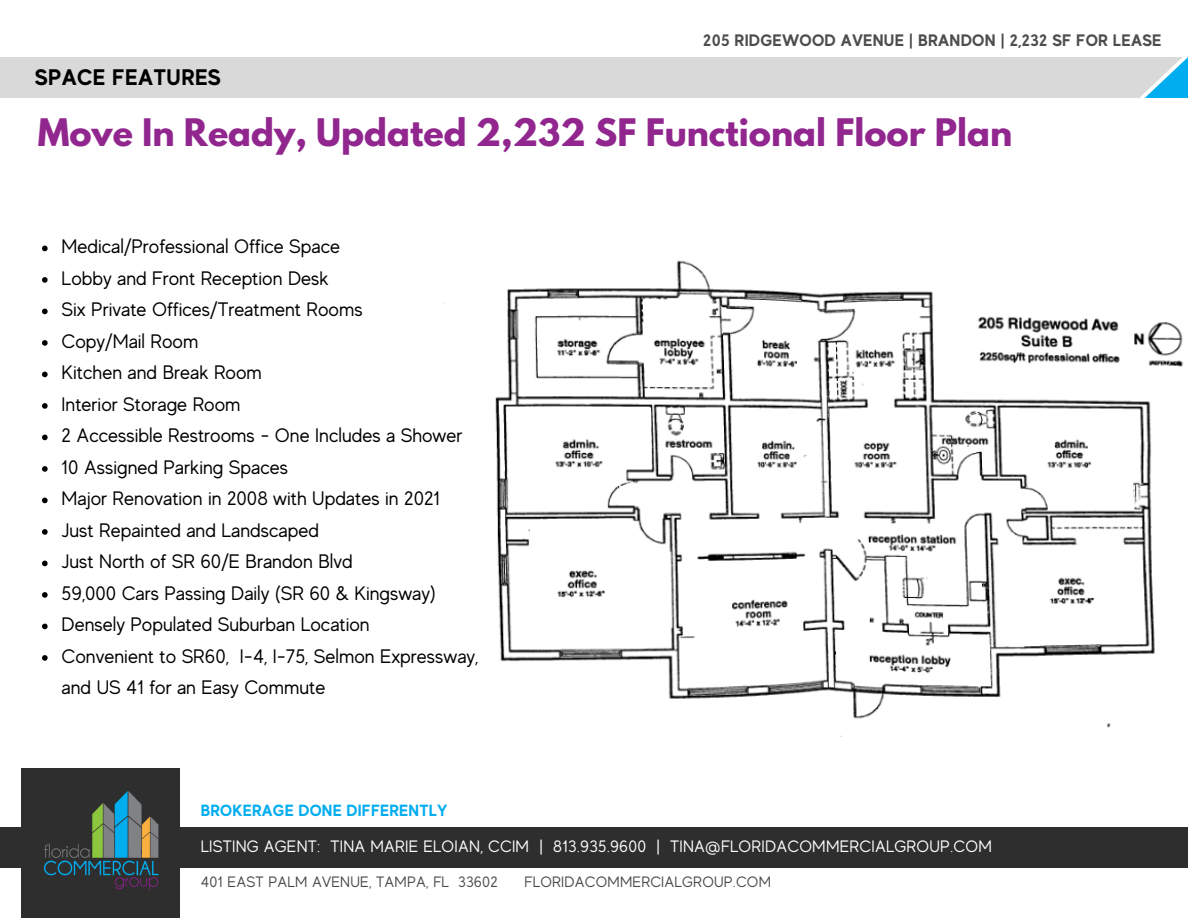
<style>
.page{position:relative;width:1188px;height:918px;background:#fff}
.page>*{position:absolute;margin:0;border:0;box-sizing:border-box;transform-origin:0 0}
.t1{font:700 33.6px "League Spartan";color:#91268f}
.t2{font:700 22.5px "MADE Evolve Sans";letter-spacing:.02em;color:#000}
.t3{font:19.5px/31.5px "MADE Evolve Sans";color:#000}
.t4{font:700 16.65px "MADE Evolve Sans";letter-spacing:.015em;color:#4d4d4d}
.t5{font:16.5px "MADE Evolve Sans";letter-spacing:.015em;color:#fff}
.t6{font:700 16.2px "MADE Evolve Sans";letter-spacing:.015em;color:#00adef}
.t7{font:15px "MADE Evolve Sans";letter-spacing:.015em;color:#484849}
</style>
<div class="page">
<div style="left:22px;top:768px;width:158px;height:150px;background:#2f2e2e"></div>
<div style="left:0;top:828px;width:1188px;height:40px;background:#2f2e2e"></div>
<img style="left:44px;top:791px;width:115px;height:99px">
<div style="left:0;top:58px;width:1188px;height:40px;background:#d9d9d9"></div>
<svg style="left:1139px;top:57px;width:6px;height:41px"></svg>
<svg style="left:1145px;top:57px;width:43px;height:41px"></svg>
<img style="left:444px;top:260px;width:739px;height:477px">
<svg style="left:42px;top:246px;width:6px;height:5px"></svg>
<svg style="left:42px;top:277px;width:6px;height:6px"></svg>
<svg style="left:42px;top:309px;width:6px;height:5px"></svg>
<svg style="left:42px;top:340px;width:6px;height:6px"></svg>
<svg style="left:42px;top:372px;width:6px;height:5px"></svg>
<svg style="left:42px;top:403px;width:6px;height:6px"></svg>
<svg style="left:42px;top:435px;width:6px;height:5px"></svg>
<svg style="left:42px;top:466px;width:6px;height:6px"></svg>
<svg style="left:42px;top:498px;width:6px;height:5px"></svg>
<svg style="left:42px;top:529px;width:6px;height:6px"></svg>
<svg style="left:42px;top:561px;width:6px;height:5px"></svg>
<svg style="left:42px;top:592px;width:6px;height:6px"></svg>
<svg style="left:42px;top:624px;width:6px;height:5px"></svg>
<svg style="left:42px;top:655px;width:6px;height:6px"></svg>
<p class="t2" style="left:35px;top:64px;width:188px">SPACE FEATURES</p>
<p class="t4" style="left:703px;top:31px;width:460px">205 RIDGEWOOD AVENUE | BRANDON | 2,232 SF FOR LEASE</p>
<p class="t1" style="left:38px;top:116px;width:976px">Move In Ready, Updated 2,232 SF Functional Floor Plan</p>
<p class="t3" style="left:62px;top:231px;width:280px">Medical/Professional Office Space</p>
<p class="t3" style="left:62px;top:263px;width:269px">Lobby and Front Reception Desk</p>
<p class="t3" style="left:62px;top:294px;width:303px">Six Private Offices/Treatment Rooms</p>
<p class="t3" style="left:62px;top:326px;width:138px">Copy/Mail Room</p>
<p class="t3" style="left:62px;top:357px;width:202px">Kitchen and Break Room</p>
<p class="t3" style="left:62px;top:389px;width:180px">Interior Storage Room</p>
<p class="t3" style="left:62px;top:420px;width:402px">2 Accessible Restrooms - One Includes a Shower</p>
<p class="t3" style="left:62px;top:452px;width:228px">10 Assigned Parking Spaces</p>
<p class="t3" style="left:62px;top:483px;width:380px">Major Renovation in 2008 with Updates in 2021</p>
<p class="t3" style="left:62px;top:515px;width:259px">Just Repainted and Landscaped</p>
<p class="t3" style="left:62px;top:546px;width:293px">Just North of SR 60/E Brandon Blvd</p>
<p class="t3" style="left:62px;top:578px;width:376px">59,000 Cars Passing Daily (SR 60 &amp; Kingsway)</p>
<h4 class="t3" style="left:62px;top:609px;width:310px">Densely Populated Suburban Location</h4>
<p class="t3" style="left:62px;top:641px;width:418px">Convenient to SR60, I-4, I-75, Selmon Expressway, and US 41 for an Easy Commute</p>
<h1 class="t6" style="left:201px;top:801px;width:248px">BROKERAGE DONE DIFFERENTLY</h1>
<h2 class="t5" style="left:201px;top:837px;width:793px">LISTING AGENT: TINA MARIE ELOIAN, CCIM | 813.935.9600 | TINA@FLORIDACOMMERCIALGROUP.COM</h2>
<p class="t7" style="left:201px;top:874px;width:298px">401 EAST PALM AVENUE, TAMPA, FL 33602</p>
<p class="t7" style="left:525px;top:874px;width:248px">FLORIDACOMMERCIALGROUP.COM</p>
</div>
